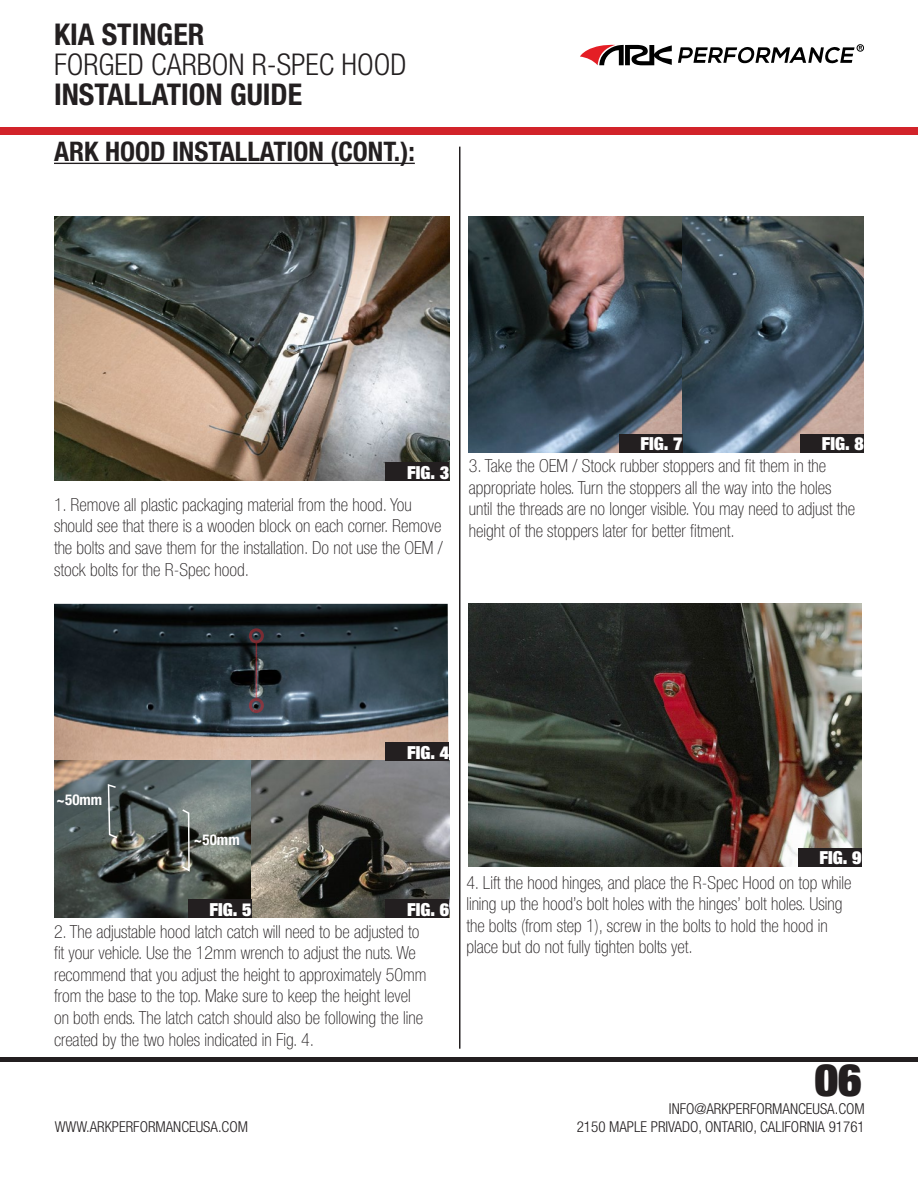
<style>
.page{position:relative;width:918px;height:1188px;background:#fff}
.page>*{position:absolute;margin:0;border:0;box-sizing:border-box;transform-origin:0 0}
.t1{font:900 condensed 45px "Helvetica Neue LT Std";color:#231f20}
.t2{font:700 condensed 30px "Helvetica Neue LT Std";color:#231f20}
.t3{font:300 condensed 30px "Helvetica Neue LT Std";color:#231f20}
.t4{font:700 condensed 27px "Helvetica Neue LT Std";color:#231f20}
.t5{font:100 condensed 18px/21.6px "Helvetica Neue LT Std";color:#231f20}
.t6{font:900 condensed 18px "Helvetica Neue LT Std";color:#fff}
.t7{font:300 condensed 15px/18px "Helvetica Neue LT Std";color:#231f20;text-align:right}
.t8{font:700 condensed 15px "Helvetica Neue LT Std";color:#fff}
</style>
<div class="page">
<hr style="left:0;top:1057px;width:918px;height:4px;background:#231f20">
<img style="left:469px;top:604px;width:393px;height:262px">
<img style="left:469px;top:217px;width:214px;height:235px">
<img style="left:683px;top:217px;width:181px;height:235px">
<div style="left:0;top:127px;width:918px;height:7px;background:#d2232a"></div>
<div style="left:857px;top:44px;width:7px;height:8px;border:1px solid #000;border-radius:50%"></div>
<svg style="left:678px;top:46px;width:184px;height:18px"></svg>
<svg style="left:580px;top:45px;width:92px;height:20px"></svg>
<hr style="left:459px;top:147px;width:1px;height:902px;background:#231f20">
<hr style="left:54px;top:163px;width:361px;height:1px;background:#231f20">
<div style="left:619px;top:434px;width:64px;height:18px;background:#231f20"></div>
<div style="left:800px;top:434px;width:64px;height:18px;background:#231f20"></div>
<div style="left:798px;top:848px;width:64px;height:18px;background:#231f20"></div>
<img style="left:54px;top:217px;width:395px;height:264px">
<img style="left:54px;top:604px;width:395px;height:314px">
<hr style="left:256px;top:642px;width:1px;height:58px;background:#d2232a">
<div style="left:249px;top:628px;width:15px;height:15px;border:3px solid #d2232a;border-radius:50%"></div>
<div style="left:249px;top:698px;width:15px;height:15px;border:3px solid #d2232a;border-radius:50%"></div>
<div style="left:386px;top:463px;width:63px;height:18px;background:#231f20"></div>
<div style="left:386px;top:743px;width:63px;height:18px;background:#231f20"></div>
<div style="left:188px;top:900px;width:64px;height:18px;background:#231f20"></div>
<div style="left:386px;top:900px;width:63px;height:18px;background:#231f20"></div>
<svg style="left:181px;top:808px;width:10px;height:65px"></svg>
<svg style="left:107px;top:783px;width:12px;height:57px"></svg>
<h2 class="t2" style="left:54px;top:16px;width:152px">KIA STINGER</h2>
<h2 class="t3" style="left:54px;top:47px;width:354px">FORGED CARBON R-SPEC HOOD</h2>
<h2 class="t2" style="left:54px;top:76px;width:250px">INSTALLATION GUIDE</h2>
<h3 class="t4" style="left:54px;top:135px;width:362px">ARK HOOD INSTALLATION (CONT.):</h3>
<p class="t6" style="left:398px;top:461px;width:44px">FIG. 1</p>
<p class="t6" style="left:407px;top:461px;width:44px">FIG. 3</p>
<p class="t5" style="left:54px;top:494px;width:390px">1. Remove all plastic packaging material from the hood. You should see that there is a wooden block on each corner. Remove the bolts and save them for the installation. Do not use the OEM / stock bolts for the R-Spec hood.</p>
<p class="t6" style="left:641px;top:432px;width:44px">FIG. 7</p>
<p class="t6" style="left:822px;top:432px;width:44px">FIG. 8</p>
<p class="t5" style="left:469px;top:455px;width:388px">3. Take the OEM / Stock rubber stoppers and fit them in the appropriate holes. Turn the stoppers all the way into the holes until the threads are no longer visible. You may need to adjust the height of the stoppers later for better fitment.</p>
<p class="t8" style="left:56px;top:791px;width:48px">~50mm</p>
<p class="t8" style="left:194px;top:831px;width:48px">~50mm</p>
<p class="t6" style="left:396px;top:741px;width:53px">FIG. 14</p>
<p class="t6" style="left:407px;top:741px;width:44px">FIG. 4</p>
<p class="t6" style="left:210px;top:898px;width:44px">FIG. 5</p>
<p class="t6" style="left:407px;top:898px;width:44px">FIG. 6</p>
<p class="t5" style="left:54px;top:920px;width:374px">2. The adjustable hood latch catch will need to be adjusted to fit your vehicle. Use the 12mm wrench to adjust the nuts. We recommend that you adjust the height to approximately 50mm from the base to the top. Make sure to keep the height level on both ends. The latch catch should also be following the line created by the two holes indicated in Fig. 4.</p>
<p class="t7" style="left:55px;top:1118px;width:195px">WWW.ARKPERFORMANCEUSA.COM</p>
<p class="t6" style="left:820px;top:846px;width:44px">FIG. 9</p>
<p class="t5" style="left:466px;top:871px;width:387px">4. Lift the hood hinges, and place the R-Spec Hood on top while lining up the hood’s bolt holes with the hinges’ bolt holes. Using the bolts (from step 1), screw in the bolts to hold the hood in place but do not fully tighten bolts yet.</p>
<h1 class="t1" style="left:815px;top:1051px;width:48px">06</h1>
<p class="t7" style="left:577px;top:1100px;width:289px">INFO@ARKPERFORMANCEUSA.COM<br>2150 MAPLE PRIVADO, ONTARIO, CALIFORNIA 91761</p>
</div>
